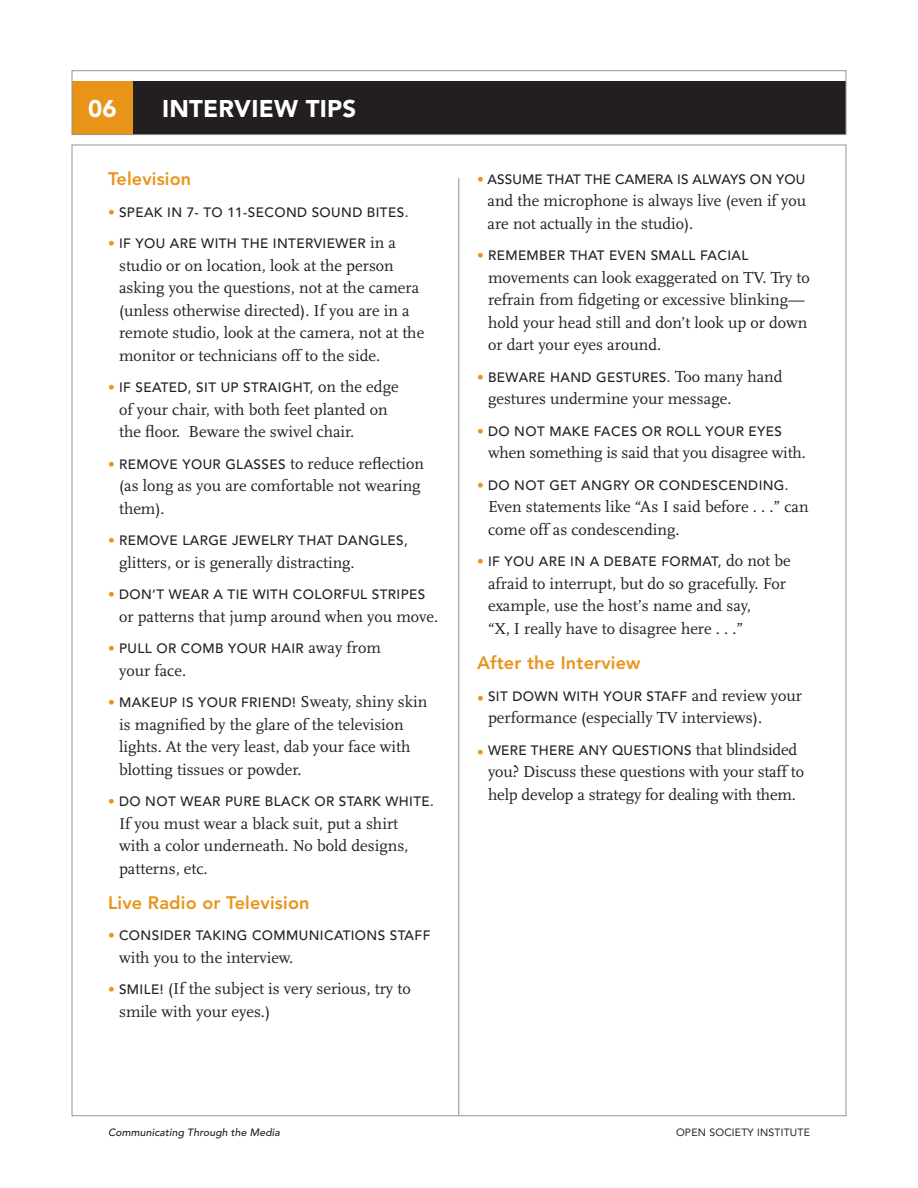
<style>
.page{position:relative;width:918px;height:1188px;background:#fff}
.page>*{position:absolute;margin:0;border:0;box-sizing:border-box;transform-origin:0 0}
.HEADLINE{font:900 24px "Avenir";letter-spacing:.01em;color:#fff}
.AVENIR_subhead{font:800 18px "Avenir";color:#e89418}
.AVENIR_basic_lead_in{font:16.5px/22.5px "Scala";color:#231f20}
.AVENIR_basic_lead_in-2{font:500 13.5px "Avenir";letter-spacing:.03em;color:#231f20}
.AVENIR_basic_lead_in-3{font:500 13.5px "Avenir";letter-spacing:.01em;color:#231f20}
.t1{font:italic 500 10.5px "Avenir";letter-spacing:.01em;color:#231f20}
.t2{font:10.5px "Avenir";letter-spacing:.02em;color:#231f20}
.s1{font-weight:300;color:#e89418}
.s2{font-family:"Scala";font-weight:400;font-size:16.5px}
.s3{font-family:"Avenir";font-weight:300;font-size:13.5px;color:#e89418}
.s4{font-family:"Avenir";font-weight:500;font-size:13.5px}
</style>
<div class="page">
<hr style="left:459px;top:178px;width:1px;height:938px;background:#231f20">
<div style="left:72px;top:81px;width:774px;height:54px;background:#231f20"></div>
<div style="left:72px;top:81px;width:61px;height:54px;background:#e89418"></div>
<div style="left:72px;top:70px;width:774px;height:65px;border:1px solid #939598"></div>
<p class="HEADLINE" style="left:88px;top:94px;width:30px">06</p>
<p class="HEADLINE" style="left:162px;top:94px;width:196px">INTERVIEW TIPS</p>
<p class="AVENIR_subhead" style="left:108px;top:168px;width:85px">Television</p>
<p class="AVENIR_basic_lead_in-2" style="left:108px;top:204px;width:302px"><span class="s1">•</span> SPEAK IN 7- TO 11-SECOND SOUND BITES.</p>
<p class="AVENIR_basic_lead_in-2" style="left:108px;top:236px;width:290px"><span class="s1">•</span> IF YOU ARE WITH THE INTERVIEWER <span class="s2">in a</span></p>
<p class="AVENIR_basic_lead_in" style="left:119px;top:255px;width:307px">studio or on location, look at the person asking you the questions, not at the camera (unless otherwise directed). If you are in a remote studio, look at the camera, not at the monitor or technicians off to the side.</p>
<p class="AVENIR_basic_lead_in-2" style="left:108px;top:380px;width:292px"><span class="s1">•</span> IF SEATED, SIT UP STRAIGHT, <span class="s2">on the edge</span></p>
<p class="AVENIR_basic_lead_in" style="left:119px;top:399px;width:270px">of your chair, with both feet planted on the floor. Beware the swivel chair.</p>
<p class="AVENIR_basic_lead_in" style="left:119px;top:453px;width:306px;text-indent:-11px"><span class="s3">•</span> <span class="s4">REMOVE YOUR GLASSES</span> to reduce reflection (as long as you are comfortable not wearing them).</p>
<p class="AVENIR_basic_lead_in-2" style="left:108px;top:533px;width:301px"><span class="s1">•</span> REMOVE LARGE JEWELRY THAT DANGLES,</p>
<p class="AVENIR_basic_lead_in" style="left:119px;top:552px;width:237px">glitters, or is generally distracting.</p>
<p class="AVENIR_basic_lead_in-2" style="left:108px;top:587px;width:319px"><span class="s1">•</span> DON’T WEAR A TIE WITH COLORFUL STRIPES</p>
<p class="AVENIR_basic_lead_in" style="left:119px;top:606px;width:321px">or patterns that jump around when you move.</p>
<p class="AVENIR_basic_lead_in-2" style="left:108px;top:641px;width:274px"><span class="s1">•</span> PULL OR COMB YOUR HAIR <span class="s2">away from</span></p>
<p class="AVENIR_basic_lead_in" style="left:119px;top:660px;width:69px">your face.</p>
<p class="AVENIR_basic_lead_in-2" style="left:108px;top:695px;width:321px"><span class="s1">•</span> MAKEUP IS YOUR FRIEND! <span class="s2">Sweaty, shiny skin</span></p>
<p class="AVENIR_basic_lead_in" style="left:119px;top:714px;width:293px">is magnified by the glare of the television lights. At the very least, dab your face with blotting tissues or powder.</p>
<p class="AVENIR_basic_lead_in-2" style="left:108px;top:794px;width:328px"><span class="s1">•</span> DO NOT WEAR PURE BLACK OR STARK WHITE.</p>
<p class="AVENIR_basic_lead_in" style="left:119px;top:813px;width:291px">If you must wear a black suit, put a shirt with a color underneath. No bold designs, patterns, etc.</p>
<p class="AVENIR_subhead" style="left:108px;top:892px;width:203px">Live Radio or Television</p>
<p class="AVENIR_basic_lead_in-2" style="left:108px;top:928px;width:324px"><span class="s1">•</span> CONSIDER TAKING COMMUNICATIONS STAFF</p>
<p class="AVENIR_basic_lead_in" style="left:119px;top:947px;width:176px">with you to the interview.</p>
<p class="AVENIR_basic_lead_in" style="left:119px;top:978px;width:293px;text-indent:-11px"><span class="s3">•</span> <span class="s4">SMILE!</span> (If the subject is very serious, try to smile with your eyes.)</p>
<p class="AVENIR_basic_lead_in-3" style="left:477px;top:172px;width:330px"><span class="s1">•</span> ASSUME THAT THE CAMERA IS ALWAYS ON YOU</p>
<p class="AVENIR_basic_lead_in" style="left:488px;top:190px;width:320px">and the microphone is always live (even if you are not actually in the studio).</p>
<p class="AVENIR_basic_lead_in-2" style="left:477px;top:248px;width:273px"><span class="s1">•</span> REMEMBER THAT EVEN SMALL FACIAL</p>
<p class="AVENIR_basic_lead_in" style="left:488px;top:267px;width:323px">movements can look exaggerated on TV. Try to refrain from fidgeting or excessive blinking— hold your head still and don’t look up or down or dart your eyes around.</p>
<p class="AVENIR_basic_lead_in-2" style="left:477px;top:370px;width:307px"><span class="s1">•</span> BEWARE HAND GESTURES. <span class="s2">Too many hand</span></p>
<p class="AVENIR_basic_lead_in" style="left:488px;top:388px;width:245px">gestures undermine your message.</p>
<p class="AVENIR_basic_lead_in-2" style="left:477px;top:424px;width:307px"><span class="s1">•</span> DO NOT MAKE FACES OR ROLL YOUR EYES</p>
<p class="AVENIR_basic_lead_in" style="left:488px;top:442px;width:319px">when something is said that you disagree with.</p>
<p class="AVENIR_basic_lead_in-2" style="left:477px;top:478px;width:313px"><span class="s1">•</span> DO NOT GET ANGRY OR CONDESCENDING.</p>
<p class="AVENIR_basic_lead_in" style="left:488px;top:496px;width:322px">Even statements like “As I said before . . .” can come off as condescending.</p>
<p class="AVENIR_basic_lead_in-2" style="left:477px;top:554px;width:315px"><span class="s1">•</span> IF YOU ARE IN A DEBATE FORMAT, <span class="s2">do not be</span></p>
<p class="AVENIR_basic_lead_in" style="left:488px;top:573px;width:299px">afraid to interrupt, but do so gracefully. For example, use the host’s name and say,<br>“X, I really have to disagree here . . .”</p>
<p class="AVENIR_subhead" style="left:477px;top:652px;width:165px">After the Interview</p>
<p class="AVENIR_basic_lead_in-2" style="left:477px;top:688px;width:327px"><span class="s1">•</span> SIT DOWN WIT H YOUR STAFF <span class="s2">and review your</span></p>
<p class="AVENIR_basic_lead_in" style="left:488px;top:707px;width:276px">performance (especially TV interviews).</p>
<p class="AVENIR_basic_lead_in-2" style="left:477px;top:742px;width:322px"><span class="s1">•</span> WERE THERE ANY QUESTIONS <span class="s2">that blindsided</span></p>
<p class="AVENIR_basic_lead_in" style="left:488px;top:761px;width:317px">you? Discuss these questions with your staff to help develop a strategy for dealing with them.</p>
<p class="t1" style="left:108px;top:1127px;width:173px">Communicating Through the Media</p>
<p class="t2" style="left:676px;top:1127px;width:136px">OPEN SOCIETY INSTITUTE</p>
</div>
